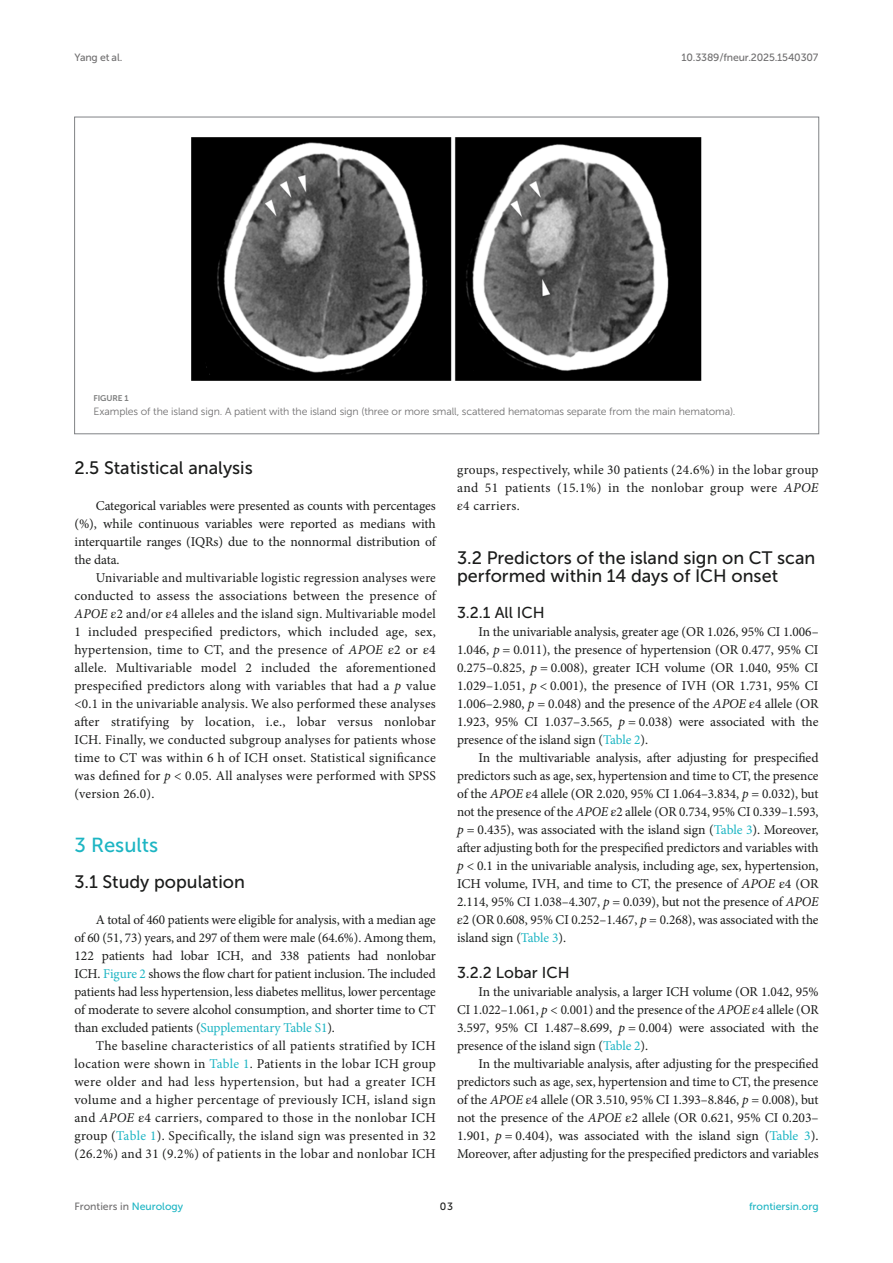
<style>
.page{position:relative;width:893px;height:1263px;background:#fff}
.page>*{position:absolute;margin:0;border:0;box-sizing:border-box;transform-origin:0 0}
.HEAD_1{font:20.25px "Museo Sans 500";color:#1db5c3}
.HEAD_2{font:18px/18px "Museo Sans 500";color:#1b1c1b}
.HEAD_2_after_HEAD_1{font:18px "Museo Sans 500";color:#1b1c1b}
.HEAD_3{font:15.75px "Museo Sans 500";color:#1b1c1b}
.HEAD_3_after_HEAD_2{font:15.75px "Museo Sans 500";color:#1b1c1b}
.TEXT{font:13.5px/18px "Minion Pro";letter-spacing:-.005em;color:#1b1c1b;text-align:justify}
.FIG_LEG{font:10.5px "Museo Sans 300";letter-spacing:-.01em;color:#706f70}
.t1{font:10.5px "Museo Sans 500";letter-spacing:-.015em;color:#706f70}
.t2{font:10.5px "Museo Sans 500";color:#1db5c3}
.t3{font:10.5px "Museo Sans 500";color:#1b1c1b}
.FIG_HD{font:8.25px "Museo Sans 700";letter-spacing:-.01em;color:#7e7f7f}
.s1{font-style:italic}
.s2{font-family:"STIX General"}
.s3{color:#1db5c3}
</style>
<div class="page">
<img style="left:191px;top:137px;width:511px;height:244px">
<p class="t1" style="left:74px;top:51px;width:49px">Yang et al.</p>
<p class="t1" style="left:682px;top:51px;width:138px">10.3389/fneur.2025.1540307</p>
<p class="FIG_HD" style="left:94px;top:394px;width:37px">FIGURE 1</p>
<p class="FIG_LEG" style="left:94px;top:406px;width:643px">Examples of the island sign. A patient with the island sign (three or more small, scattered hematomas separate from the main hematoma).</p>
<p class="HEAD_2" style="left:74px;top:459px;width:180px">2.5 Statistical analysis</p>
<p class="TEXT" style="left:74px;top:497px;width:363px;text-indent:21px">Categorical variables were presented as counts with percentages (%), while continuous variables were reported as medians with interquartile ranges (IQRs) due to the nonnormal distribution of the data.</p>
<p class="TEXT" style="left:74px;top:569px;width:363px;text-indent:21px">Univariable and multivariable logistic regression analyses were conducted to assess the associations between the presence of <span class="s1">APOE</span> <span class="s2">ε</span>2 and/or <span class="s2">ε</span>4 alleles and the island sign. Multivariable model 1 included prespecified predictors, which included age, sex, hypertension, time to CT, and the presence of <span class="s1">APOE</span> <span class="s2">ε</span>2 or <span class="s2">ε</span>4 allele. Multivariable model 2 included the aforementioned prespecified predictors along with variables that had a <span class="s1">p</span> value &lt;0.1 in the univariable analysis. We also performed these analyses after stratifying by location, i.e., lobar versus nonlobar ICH. Finally, we conducted subgroup analyses for patients whose time to CT was within 6 h of ICH onset. Statistical significance was defined for <span class="s1">p</span> &lt; 0.05. All analyses were performed with SPSS (version 26.0).</p>
<p class="HEAD_1" style="left:74px;top:834px;width:85px">3 Results</p>
<p class="HEAD_2_after_HEAD_1" style="left:74px;top:872px;width:172px">3.1 Study population</p>
<p class="TEXT" style="left:74px;top:911px;width:363px;text-indent:21px">A total of 460 patients were eligible for analysis, with a median age of 60 (51, 73) years, and 297 of them were male (64.6%). Among them, 122 patients had lobar ICH, and 338 patients had nonlobar ICH. <span class="s3">Figure 2</span> shows the flow chart for patient inclusion. The included patients had less hypertension, less diabetes mellitus, lower percentage of moderate to severe alcohol consumption, and shorter time to CT than excluded patients (<span class="s3">Supplementary Table S1</span>).</p>
<p class="TEXT" style="left:74px;top:1037px;width:363px;text-indent:21px">The baseline characteristics of all patients stratified by ICH location were shown in <span class="s3">Table 1</span>. Patients in the lobar ICH group were older and had less hypertension, but had a greater ICH volume and a higher percentage of previously ICH, island sign and <span class="s1">APOE</span> <span class="s2">ε</span>4 carriers, compared to those in the nonlobar ICH group (<span class="s3">Table 1</span>). Specifically, the island sign was presented in 32 (26.2%) and 31 (9.2%) of patients in the lobar and nonlobar ICH</p>
<p class="TEXT" style="left:457px;top:461px;width:363px">groups, respectively, while 30 patients (24.6%) in the lobar group and 51 patients (15.1%) in the nonlobar group were <span class="s1">APOE </span><span class="s2">ε</span>4 carriers.</p>
<p class="HEAD_2" style="left:457px;top:549px;width:360px">3.2 Predictors of the island sign on CT scan performed within 14 days of ICH onset</p>
<p class="HEAD_3_after_HEAD_2" style="left:457px;top:604px;width:89px">3.2.1 All ICH</p>
<p class="TEXT" style="left:457px;top:623px;width:363px;text-indent:21px">In the univariable analysis, greater age (OR 1.026, 95% CI 1.006– 1.046, <span class="s1">p</span> = 0.011), the presence of hypertension (OR 0.477, 95% CI 0.275–0.825, <span class="s1">p</span> = 0.008), greater ICH volume (OR 1.040, 95% CI 1.029–1.051, <span class="s1">p</span> &lt; 0.001), the presence of IVH (OR 1.731, 95% CI 1.006–2.980, <span class="s1">p</span> = 0.048) and the presence of the <span class="s1">APOE</span> <span class="s2">ε</span>4 allele (OR 1.923, 95% CI 1.037–3.565, <span class="s1">p</span> = 0.038) were associated with the presence of the island sign (<span class="s3">Table 2</span>).</p>
<p class="TEXT" style="left:457px;top:749px;width:363px;text-indent:21px">In the multivariable analysis, after adjusting for prespecified predictors such as age, sex, hypertension and time to CT, the presence of the <span class="s1">APOE</span> <span class="s2">ε</span>4 allele (OR 2.020, 95% CI 1.064–3.834, <span class="s1">p</span> = 0.032), but not the presence of the <span class="s1">APOE</span> <span class="s2">ε</span>2 allele (OR 0.734, 95% CI 0.339–1.593, <span class="s1">p</span> = 0.435), was associated with the island sign (<span class="s3">Table 3</span>). Moreover, after adjusting both for the prespecified predictors and variables with <span class="s1">p</span> &lt; 0.1 in the univariable analysis, including age, sex, hypertension, ICH volume, IVH, and time to CT, the presence of <span class="s1">APOE</span> <span class="s2">ε</span>4 (OR 2.114, 95% CI 1.038–4.307, <span class="s1">p</span> = 0.039), but not the presence of <span class="s1">APOE </span><span class="s2">ε</span>2 (OR 0.608, 95% CI 0.252–1.467, <span class="s1">p</span> = 0.268), was associated with the island sign (<span class="s3">Table 3</span>).</p>
<p class="HEAD_3" style="left:457px;top:964px;width:114px">3.2.2 Lobar ICH</p>
<p class="TEXT" style="left:457px;top:983px;width:363px;text-indent:21px">In the univariable analysis, a larger ICH volume (OR 1.042, 95% CI 1.022–1.061, <span class="s1">p</span> &lt; 0.001) and the presence of the <span class="s1">APOE</span> <span class="s2">ε</span>4 allele (OR 3.597, 95% CI 1.487–8.699, <span class="s1">p</span> = 0.004) were associated with the presence of the island sign (<span class="s3">Table 2</span>).</p>
<p class="TEXT" style="left:457px;top:1055px;width:363px;text-indent:21px">In the multivariable analysis, after adjusting for the prespecified predictors such as age, sex, hypertension and time to CT, the presence of the <span class="s1">APOE</span> <span class="s2">ε</span>4 allele (OR 3.510, 95% CI 1.393–8.846, <span class="s1">p</span> = 0.008), but not the presence of the <span class="s1">APOE</span> <span class="s2">ε</span>2 allele (OR 0.621, 95% CI 0.203– 1.901, <span class="s1">p</span> = 0.404), was associated with the island sign (<span class="s3">Table 3</span>).<br>Moreover, after adjusting for the prespecified predictors and variables</p>
<p class="t1" style="left:74px;top:1200px;width:110px">Frontiers in <span class="s3">Neurology</span></p>
<p class="t3" style="left:440px;top:1200px;width:15px">03</p>
<p class="t2" style="left:749px;top:1200px;width:71px">frontiersin.org</p>
</div>
